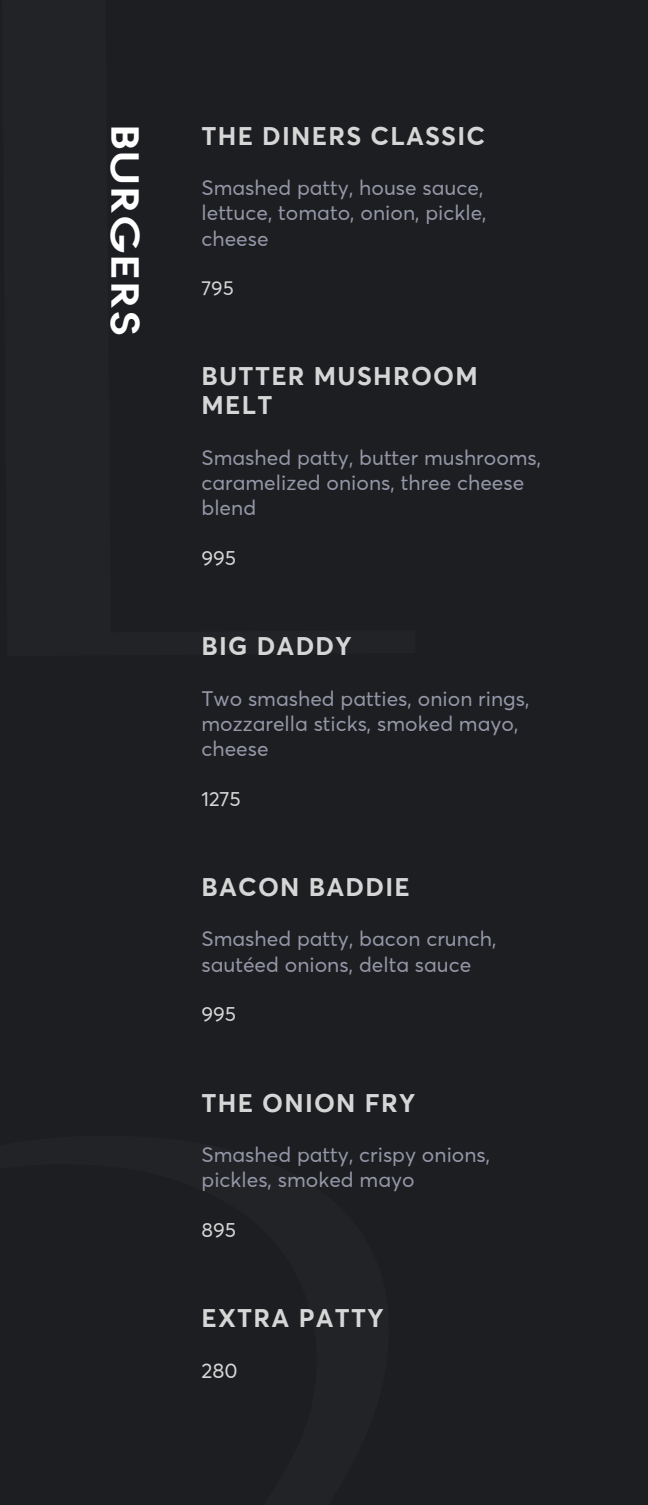
<style>
.page{position:relative;width:648px;height:1505px;background:#1d1e21}
.page>*{position:absolute;margin:0;border:0;box-sizing:border-box;transform-origin:0 0}
.t1{font:700 34.2px "Bambino";letter-spacing:.05em;color:#fff;scale:1.25 1}
.t2{font:700 25.5px/29.2px "Averta Std";letter-spacing:.05em;color:#d6d6d6}
.t3{font:21px/25.2px "Averta Std";color:#9597a8}
.t4{font:21px "Averta Std";color:#d6d6d6}
.t5{font:20.25px "Averta Std";color:#d6d6d6}
.t6{font:19.88px "Averta Std";color:#d6d6d6}
</style>
<div class="page">
<h1 class="t1" style="left:136px;top:125px;width:170px;rotate:90deg">BURGERS</h1>
<p class="t2" style="left:202px;top:123px;width:285px">THE DINERS CLASSIC</p>
<p class="t3" style="left:202px;top:177px;width:287px">Smashed patty, house sauce, lettuce, tomato, onion, pickle, cheese</p>
<p class="t6" style="left:202px;top:279px;width:34px">795</p>
<p class="t2" style="left:202px;top:363px;width:278px">BUTTER MUSHROOM<br>MELT</p>
<p class="t3" style="left:202px;top:446px;width:341px">Smashed patty, butter mushrooms, caramelized onions, three cheese blend</p>
<p class="t5" style="left:202px;top:549px;width:36px">995</p>
<p class="t2" style="left:202px;top:633px;width:152px">BIG DADDY</p>
<p class="t3" style="left:202px;top:687px;width:330px">Two smashed patties, onion rings, mozzarella sticks, smoked mayo, cheese</p>
<p class="t5" style="left:202px;top:789px;width:41px">1275</p>
<p class="t2" style="left:202px;top:874px;width:210px">BACON BADDIE</p>
<p class="t3" style="left:202px;top:928px;width:297px">Smashed patty, bacon crunch, sautéed onions, delta sauce</p>
<p class="t5" style="left:202px;top:1005px;width:36px">995</p>
<p class="t2" style="left:202px;top:1090px;width:215px">THE ONION FRY</p>
<p class="t3" style="left:202px;top:1143px;width:290px">Smashed patty, crispy onions, pickles, smoked mayo</p>
<p class="t5" style="left:202px;top:1221px;width:36px">895</p>
<p class="t2" style="left:202px;top:1305px;width:184px">EXTRA PATTY</p>
<p class="t4" style="left:202px;top:1361px;width:38px">280</p>
</div>
